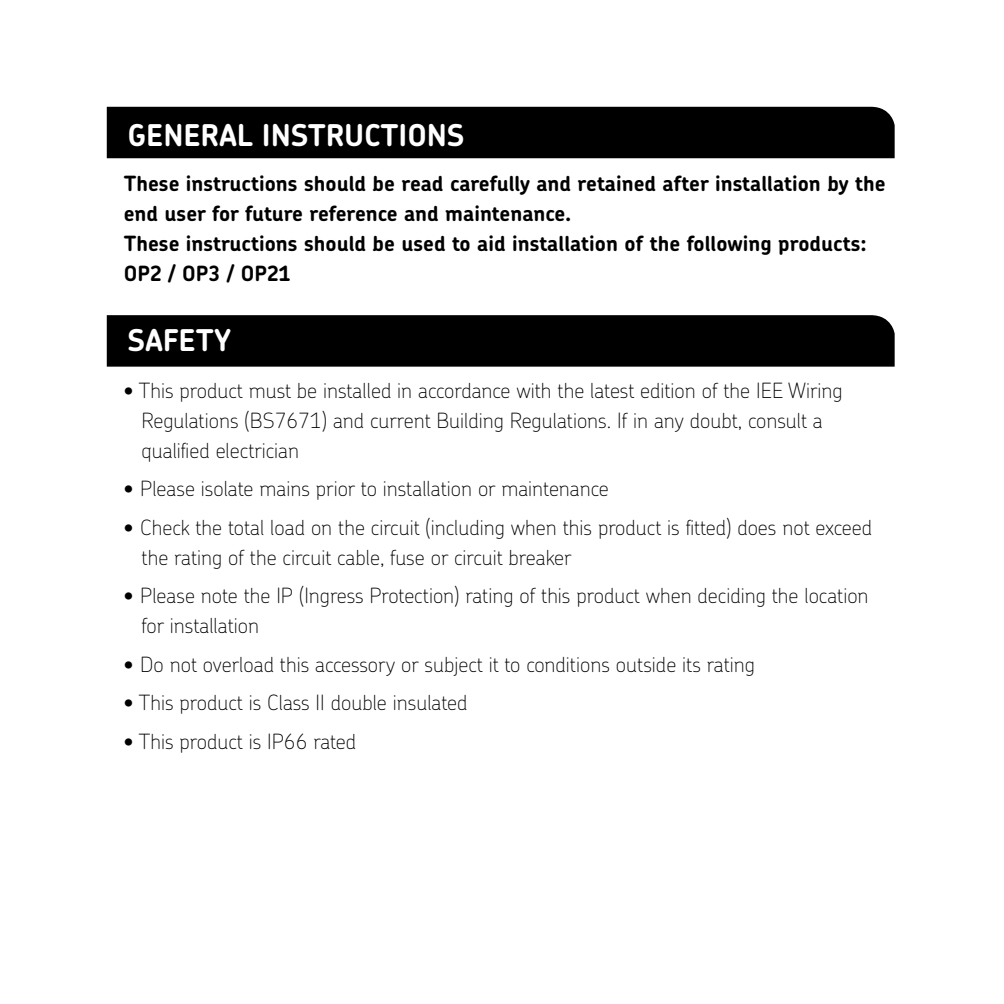
<style>
.page{position:relative;width:1004px;height:1004px;background:#fff}
.page>*{position:absolute;margin:0;border:0;box-sizing:border-box;transform-origin:0 0}
.t1{font:700 30px "Chevin Pro";color:#fff}
.t2{font:100 21px/30px "Chevin Pro";color:#000}
.t3{font:700 21px/30px "Chevin Pro";color:#000}
</style>
<div class="page">
<div style="left:107px;top:107px;width:787px;height:51px;background:#000"></div>
<div style="left:107px;top:315px;width:787px;height:51px;background:#000"></div>
<p class="t1" style="left:127px;top:115px;width:338px">GENERAL INSTRUCTIONS</p>
<p class="t3" style="left:124px;top:168px;width:763px">These instructions should be read carefully and retained after installation by the end user for future reference and maintenance.</p>
<p class="t3" style="left:124px;top:228px;width:744px">These instructions should be used to aid installation of the following products:</p>
<p class="t3" style="left:124px;top:258px;width:168px">OP2 / OP3 / OP21</p>
<p class="t1" style="left:127px;top:320px;width:104px">SAFETY</p>
<p class="t2" style="left:141px;top:374px;width:702px;text-indent:-18px">• This product must be installed in accordance with the latest edition of the IEE Wiring<br>Regulations (BS7671) and current Building Regulations. If in any doubt, consult a qualified electrician</p>
<p class="t2" style="left:124px;top:473px;width:486px">• Please isolate mains prior to installation or maintenance</p>
<p class="t2" style="left:141px;top:511px;width:732px;text-indent:-18px">• Check the total load on the circuit (including when this product is fitted) does not exceed the rating of the circuit cable, fuse or circuit breaker</p>
<p class="t2" style="left:141px;top:580px;width:728px;text-indent:-18px">• Please note the IP (Ingress Protection) rating of this product when deciding the location for installation</p>
<p class="t2" style="left:124px;top:648px;width:632px">• Do not overload this accessory or subject it to conditions outside its rating</p>
<p class="t2" style="left:124px;top:687px;width:345px">• This product is Class II double insulated</p>
<p class="t2" style="left:124px;top:725px;width:234px">• This product is IP66 rated</p>
</div>
